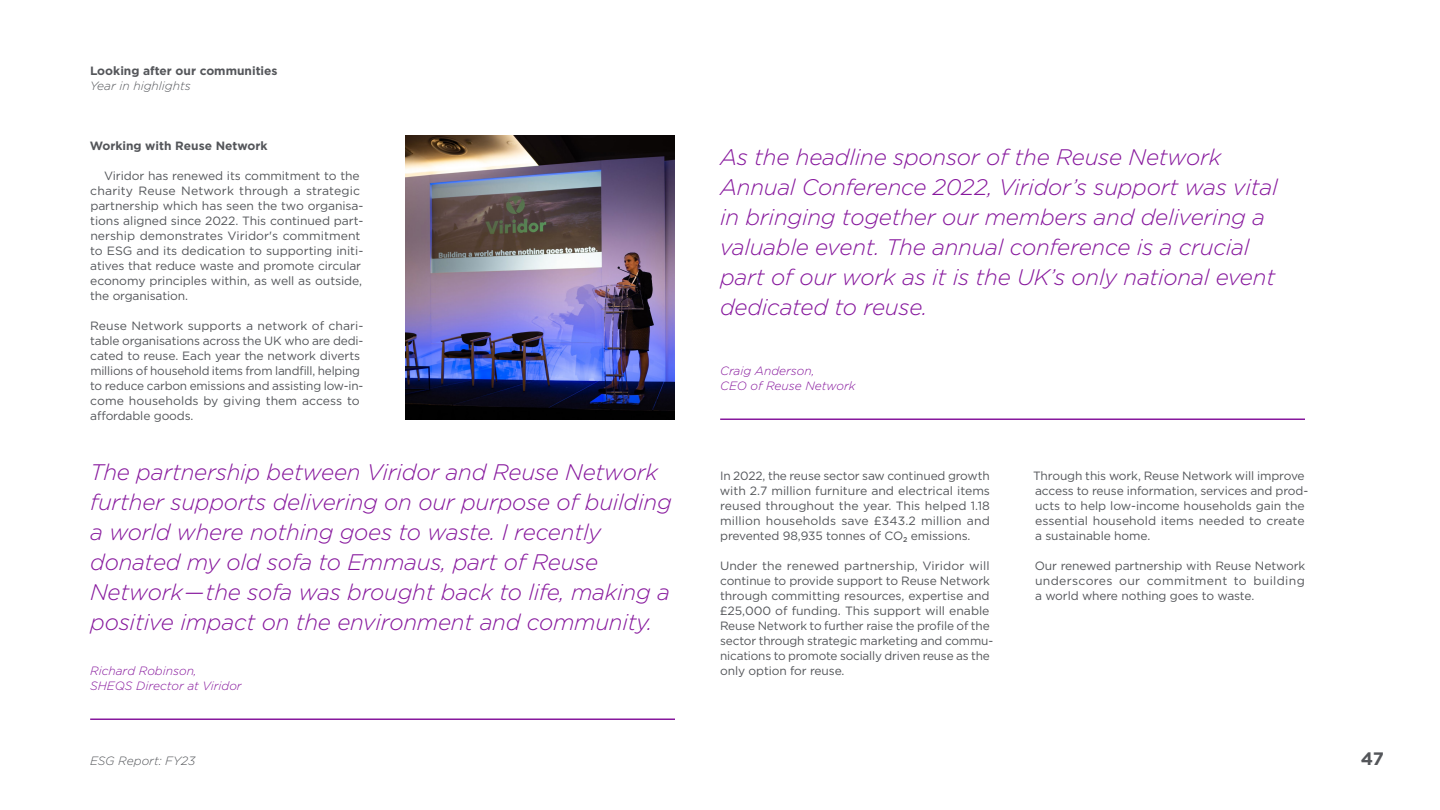
<style>
.page{position:relative;width:1440px;height:810px;background:#fff}
.page>*{position:absolute;margin:0;border:0;box-sizing:border-box;transform-origin:0 0}
.t1{font:italic 300 22.5px/30px "Gotham";letter-spacing:-.01em;color:#87189d}
.t2{font:700 18px "Gotham";color:#54565a}
.t3{font:12px/15px "Gotham";letter-spacing:-.01em;color:#54565a}
.t4{font:italic 300 12px/15px "Gotham";color:#87189d}
.t5{font:700 12px "Gotham";color:#54565a}
.t6{font:italic 300 12px "Gotham";color:#54565a}
</style>
<div class="page">
<img style="left:405px;top:135px;width:270px;height:285px">
<hr style="left:90px;top:718px;width:585px;height:2px;background:#87189d">
<hr style="left:720px;top:418px;width:585px;height:2px;background:#87189d">
<p class="t5" style="left:90px;top:63px;width:189px">Looking after our communities</p>
<p class="t6" style="left:90px;top:78px;width:102px">Year in highlights</p>
<p class="t5" style="left:90px;top:138px;width:179px">Working with Reuse Network</p>
<p class="t3" style="left:90px;top:168px;width:275px;text-indent:14px">Viridor has renewed its commitment to the charity Reuse Network through a strategic partnership which has seen the two organisa&shy;tions aligned since 2022. This continued part&shy;nership demonstrates Viridor's commitment to ESG and its dedication to supporting initi&shy;atives that reduce waste and promote circular economy principles within, as well as outside, the organisation.</p>
<p class="t3" style="left:90px;top:318px;width:275px">Reuse Network supports a network of chari&shy;table organisations across the UK who are dedi&shy;cated to reuse. Each year the network diverts millions of household items from landfill, helping to reduce carbon emissions and assisting low-in&shy;come households by giving them access to affordable goods.</p>
<p class="t1" style="left:90px;top:456px;width:583px">The partnership between Viridor and Reuse Network further supports delivering on our purpose of building a world where nothing goes to waste. I recently donated my old sofa to Emmaus, part of Reuse Network — the sofa was brought back to life, making a positive impact on the environment and community.</p>
<p class="t4" style="left:90px;top:663px;width:153px">Richard Robinson,<br>SHEQS Director at Viridor</p>
<p class="t1" style="left:720px;top:141px;width:559px">As the headline sponsor of the Reuse Network Annual Conference 2022, Viridor’s support was vital in bringing together our members and delivering a valuable event. The annual conference is a crucial part of our work as it is the UK’s only national event dedicated to reuse.</p>
<p class="t4" style="left:720px;top:363px;width:137px">Craig Anderson,<br>CEO of Reuse Network</p>
<p class="t3" style="left:720px;top:468px;width:272px;text-align:justify">In 2022, the reuse sector saw continued growth with 2.7 million furniture and electrical items reused throughout the year. This helped 1.18 million households save £343.2 million and prevented 98,935 tonnes of CO<sub>2</sub> emissions.</p>
<p class="t3" style="left:720px;top:558px;width:275px">Under the renewed partnership, Viridor will continue to provide support to Reuse Network through committing resources, expertise and £25,000 of funding. This support will enable Reuse Network to further raise the profile of the sector through strategic marketing and commu&shy;nications to promote socially driven reuse as the only option for reuse.</p>
<p class="t3" style="left:1033px;top:468px;width:277px">Through this work, Reuse Network will improve access to reuse information, services and prod&shy;ucts to help low-income households gain the essential household items needed to create a sustainable home.</p>
<p class="t3" style="left:1035px;top:558px;width:272px;text-align:justify">Our renewed partnership with Reuse Network underscores our commitment to building a world where nothing goes to waste.</p>
<p class="t6" style="left:90px;top:753px;width:107px">ESG Report: FY23</p>
<h2 class="t2" style="left:1361px;top:747px;width:25px">47</h2>
</div>
